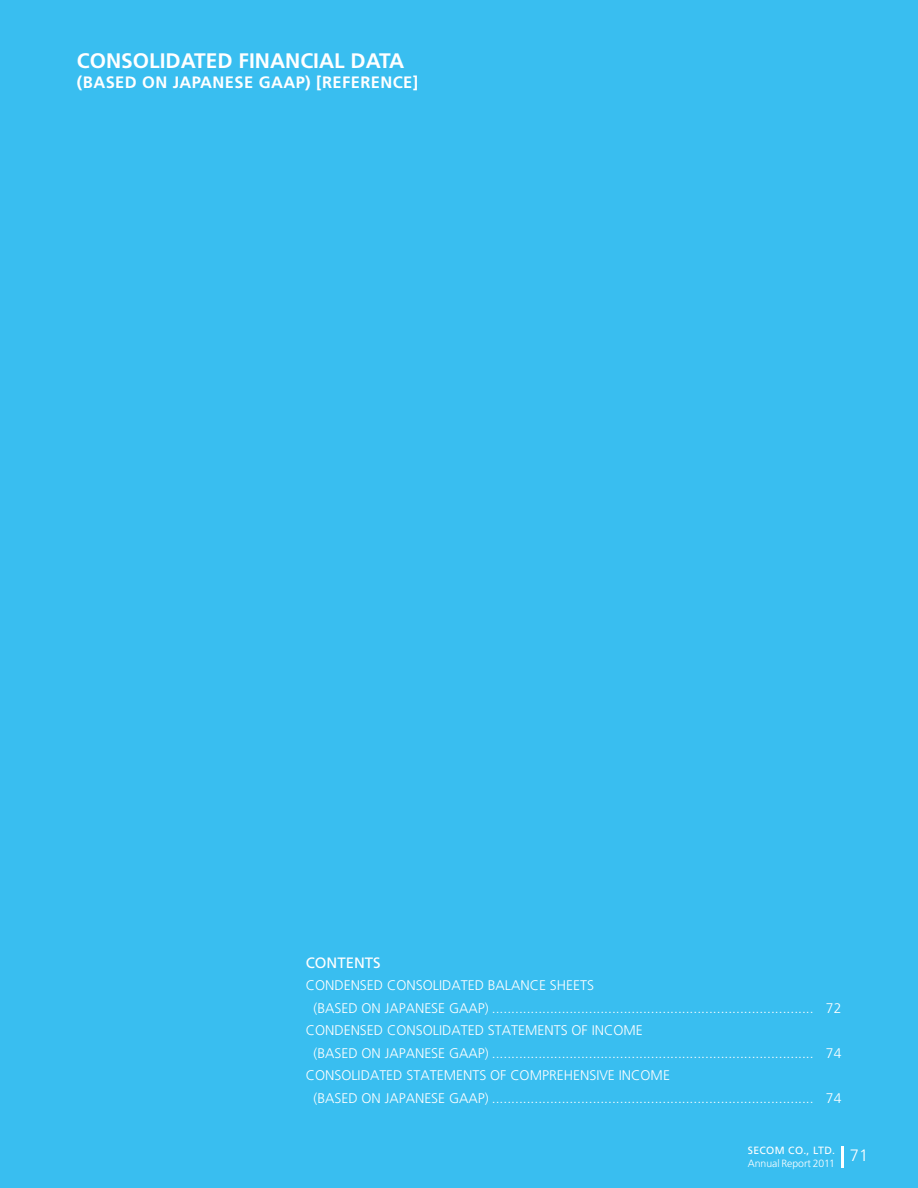
<style>
.page{position:relative;width:918px;height:1188px;background:#39bef0}
.page>*{position:absolute;margin:0;border:0;box-sizing:border-box;transform-origin:0 0}
.t1{font:700 21px "Frutiger LT Std";color:#fff}
.t2{font:700 16.5px "Frutiger LT Std";letter-spacing:.025em;color:#fff}
.t3{font:15px "Frutiger LT Std";color:#fff}
.t4{font:300 13.95px "Frutiger LT Std";color:#fff}
.t5{font:300 10.5px/13.5px "Frutiger LT Std";letter-spacing:-.005em;color:#fff}
.s1{font-weight:400}
</style>
<div class="page">
<hr style="left:841px;top:1146px;width:3px;height:21px;background:#fff">
<h1 class="t1" style="left:77px;top:49px;width:329px">CONSOLIDATED FINANCIAL DATA</h1>
<p class="t2" style="left:77px;top:73px;width:343px">(BASED ON JAPANESE GAAP) [REFERENCE]</p>
<p class="t3" style="left:306px;top:954px;width:77px">CO NTE NTS</p>
<p class="t4" style="left:306px;top:978px;width:290px">CONDENSED CONSOLIDATED BALANCE SHEETS</p>
<p class="t4" style="left:313px;top:1000px;width:529px">(BASED ON JAPANESE GAAP) ................................................................................... 72</p>
<p class="t4" style="left:306px;top:1023px;width:339px">CONDENSED CONSOLIDATED STATEMENTS OF INCOME</p>
<p class="t4" style="left:313px;top:1045px;width:529px">(BASED ON JAPANESE GAAP) ................................................................................... 74</p>
<p class="t4" style="left:306px;top:1068px;width:366px">CONSOLIDATED STATEMENTS OF COMPREHENSIVE INCOME</p>
<p class="t4" style="left:313px;top:1090px;width:529px">(BASED ON JAPANESE GAAP) ................................................................................... 74</p>
<p class="t5" style="left:748px;top:1143px;width:122px"><span class="s1">SECOM CO., LTD.<br></span>Annual Report 2011 <sup>71</sup></p>
</div>
